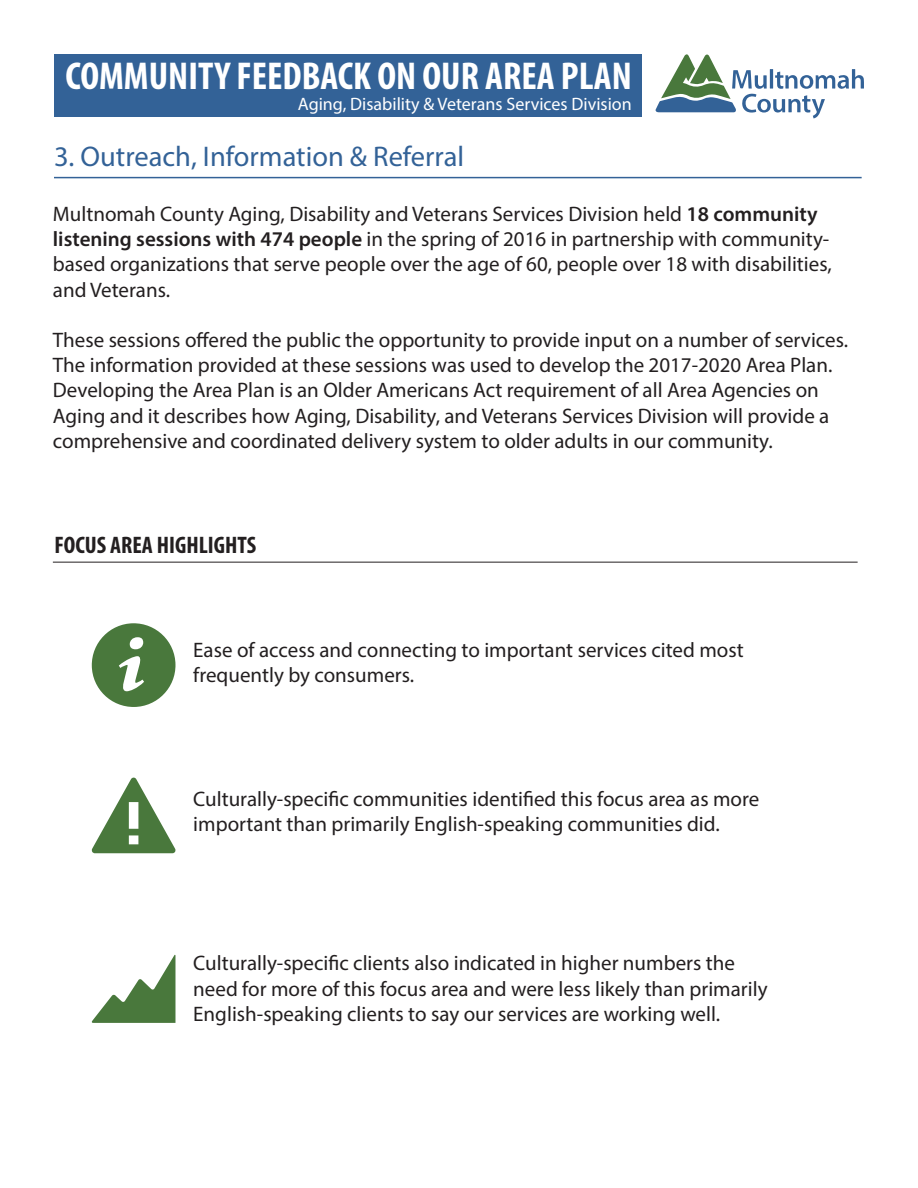
<style>
.page{position:relative;width:918px;height:1188px;background:#fff}
.page>*{position:absolute;margin:0;border:0;box-sizing:border-box;transform-origin:0 0}
.t1{font:700 condensed 39px "Myriad Pro";color:#fff}
.t2{font:28.5px "Myriad Pro";color:#336297}
.t3{font:700 condensed 24px "Myriad Pro";color:#231f20}
.t4{font:21px/25.2px "Myriad Pro";color:#231f20}
.t5{font:18px "Myriad Pro";color:#fff}
.s1{font-weight:600}
</style>
<div class="page">
<div style="left:55px;top:55px;width:587px;height:62px;background:#336297"></div>
<svg style="left:656px;top:54px;width:208px;height:64px"></svg>
<hr style="left:54px;top:177px;width:808px;height:1px;background:#336297">
<hr style="left:53px;top:562px;width:805px;height:1px;background:#231f20">
<svg style="left:91px;top:623px;width:85px;height:84px"></svg>
<svg style="left:92px;top:778px;width:84px;height:75px"></svg>
<svg style="left:91px;top:954px;width:84px;height:69px"></svg>
<h1 class="t1" style="left:65px;top:51px;width:568px">COMMUNITY FEEDBACK ON OUR AREA PLAN</h1>
<p class="t5" style="left:298px;top:93px;width:335px">Aging, Disability &amp; Veterans Services Division</p>
<p class="t2" style="left:54px;top:139px;width:412px">3. Outreach, Information &amp; Referral</p>
<p class="t4" style="left:53px;top:201px;width:780px">Multnomah County Aging, Disability and Veterans Services Division held <span class="s1">18 community listening sessions with 474 people</span> in the spring of 2016 in partnership with community&shy;based organizations that serve people over the age of 60, people over 18 with disabilities, and Veterans.</p>
<p class="t4" style="left:53px;top:327px;width:797px">These sessions offered the public the opportunity to provide input on a number of services.<br>The information provided at these sessions was used to develop the 2017-2020 Area Plan.<br>Developing the Area Plan is an Older Americans Act requirement of all Area Agencies on Aging and it describes how Aging, Disability, and Veterans Services Division will provide a comprehensive and coordinated delivery system to older adults in our community.</p>
<p class="t3" style="left:55px;top:530px;width:203px">FOCUS AREA HIGHLIGHTS</p>
<p class="t4" style="left:193px;top:637px;width:552px">Ease of access and connecting to important services cited most frequently by consumers.</p>
<p class="t4" style="left:193px;top:786px;width:568px">Culturally-specific communities identified this focus area as more important than primarily English-speaking communities did.</p>
<p class="t4" style="left:193px;top:950px;width:576px">Culturally-specific clients also indicated in higher numbers the need for more of this focus area and were less likely than primarily<br>English-speaking clients to say our services are working well.</p>
</div>
